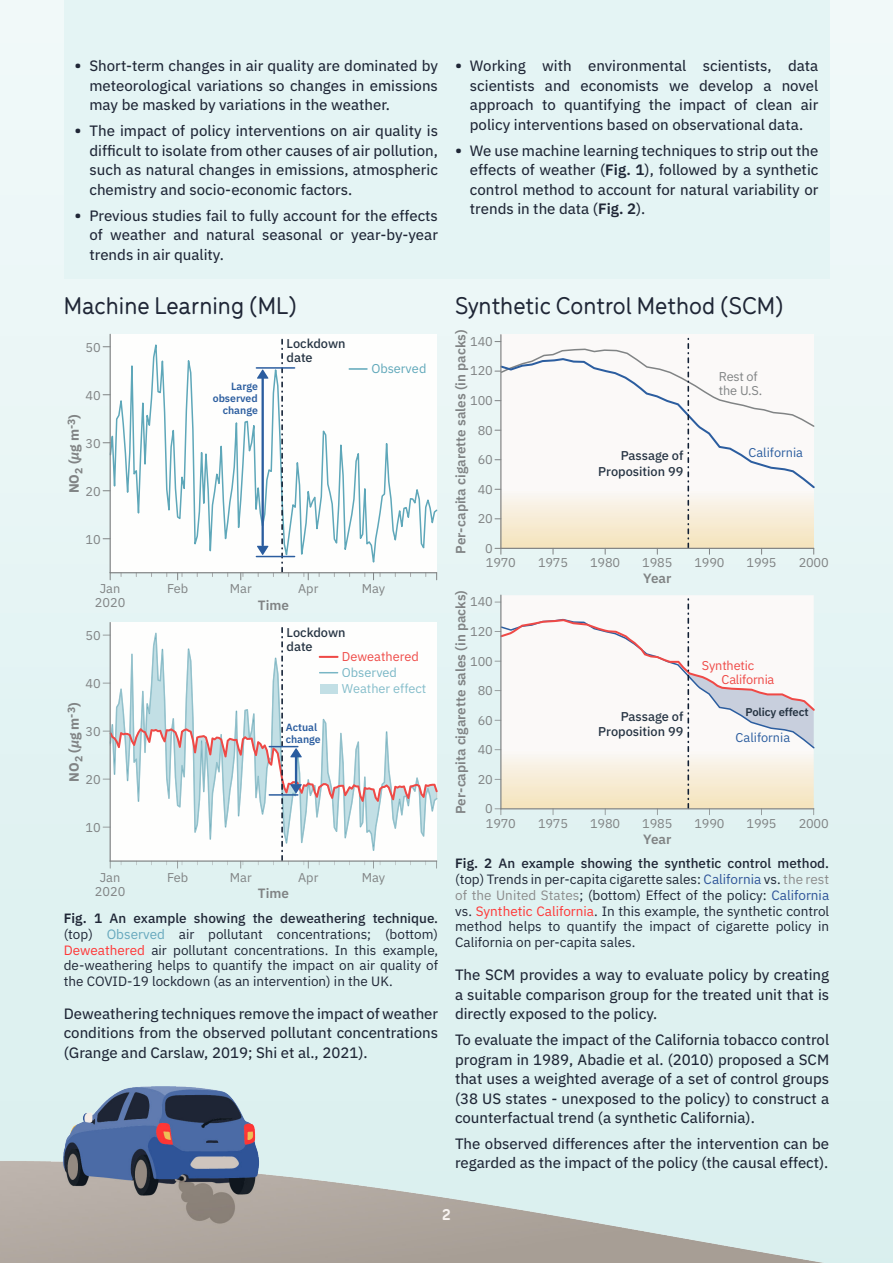
<style>
.page{position:relative;width:893px;height:1263px;background:#fff}
.page>*{position:absolute;margin:0;border:0;box-sizing:border-box;transform-origin:0 0}
.t1{font:500 25.5px "Menco";color:#1f2636}
.t2{font:700 16.5px "Menco";color:#f9f4f1}
.t3{font:15px/19.5px "IBM Plex Sans Text";color:#1f2636;text-align:justify}
.t4{font:13.5px/15.8px "IBM Plex Sans";color:#1f2636;text-align:justify}
.t5{font:600 13.5px "IBM Plex Sans";color:#808384}
.t6{font:700 13.5px "IBM Plex Sans";color:#808384}
.t7{font:12.75px/14.2px "IBM Plex Sans";letter-spacing:-.015em;color:#808384;text-align:center}
.t8{font:500 12.75px/14.2px "IBM Plex Sans";color:#263443}
.t9{font:12.75px/14.2px "IBM Plex Sans";letter-spacing:-.015em;color:#ef4946}
.t10{font:12.75px "IBM Plex Sans";color:#2b5d9f}
.t11{font:12.75px "IBM Plex Sans";color:#84bdca}
.t12{font:12.75px "IBM Plex Sans";color:#5ea7b9}
.t13{font:12.75px "IBM Plex Sans";color:#78b6c5}
.t14{font:600 11.25px "IBM Plex Sans";letter-spacing:-.01em;color:#263443}
.t15{font:600 10.5px/12px "IBM Plex Sans";color:#2b5d9f;text-align:right}
.s1{font-family:"IBM Plex Sans";font-weight:500;font-size:17.25px}
.s2{font-family:"IBM Plex Sans";font-weight:600}
.s3{font-style:italic}
.s4{font-weight:600}
.s5{font-weight:500}
.s6{color:#66a8bd}
.s7{color:#ff3636}
.s8{color:#2e5499}
.s9{color:#8c8c8c}
</style>
<div class="page">
<div style="left:1px;top:1px;width:891px;height:1261px;background:#e1f2f2"></div>
<img style="left:0;top:1086px;width:829px;height:177px">
<div style="left:64px;top:0;width:765px;height:278px;background:#e4f4f4"></div>
<svg style="left:109px;top:334px;width:328px;height:253px;background:#eff5f6"></svg>
<svg style="left:281px;top:335px;width:8px;height:242px;background:#dae1e3"></svg>
<hr style="left:110px;top:572px;width:327px;height:1px;background:#808384">
<hr style="left:110px;top:334px;width:1px;height:239px;background:#808384">
<svg style="left:349px;top:368px;width:18px;height:2px"></svg>
<hr style="left:262px;top:378px;width:2px;height:167px;background:#2b5d9f">
<svg style="left:257px;top:369px;width:12px;height:10px"></svg>
<svg style="left:257px;top:546px;width:12px;height:9px"></svg>
<hr style="left:256px;top:367px;width:39px;height:2px;background:#2b5d9f">
<hr style="left:256px;top:556px;width:39px;height:1px;background:#2b5d9f">
<hr style="left:110px;top:622px;width:1px;height:240px;background:#808384">
<svg style="left:103px;top:627px;width:335px;height:241px;background:#edf1f2"></svg>
<hr style="left:269px;top:746px;width:30px;height:1px;background:#2b5d9f">
<hr style="left:269px;top:794px;width:30px;height:2px;background:#2b5d9f">
<hr style="left:500px;top:335px;width:1px;height:213px;background:#808384">
<svg style="left:495px;top:336px;width:322px;height:218px;background:#f5f2ec"></svg>
<hr style="left:501px;top:548px;width:313px;height:1px;background:#808384">
<hr style="left:500px;top:595px;width:1px;height:214px;background:#808384">
<svg style="left:495px;top:598px;width:320px;height:217px;background:#f4efea"></svg>
<hr style="left:500px;top:808px;width:314px;height:1px;background:#808384">
<p class="t3" style="left:89px;top:55px;width:350px;text-indent:-15px"><span class="s1">•</span> Short-term changes in air quality are dominated by meteorological variations so changes in emissions may be masked by variations in the weather.</p>
<p class="t3" style="left:89px;top:120px;width:350px;text-indent:-15px"><span class="s1">•</span> The impact of policy interventions on air quality is difficult to isolate from other causes of air pollution, such as natural changes in emissions, atmospheric chemistry and socio-economic factors.</p>
<p class="t3" style="left:89px;top:204px;width:350px;text-indent:-15px"><span class="s1">•</span> Previous studies fail to fully account for the effects of weather and natural seasonal or year-by-year trends in air quality.</p>
<p class="t3" style="left:470px;top:55px;width:350px;text-indent:-15px"><span class="s1">•</span> Working with environmental scientists, data scientists and economists we develop a novel approach to quantifying the impact of clean air policy interventions based on observational data.</p>
<p class="t3" style="left:470px;top:139px;width:350px;text-indent:-15px"><span class="s1">•</span> We use machine learning techniques to strip out the effects of weather (<span class="s2">Fig. 1</span>), followed by a synthetic control method to account for natural variability or trends in the data (<span class="s2">Fig. 2</span>).</p>
<h1 class="t1" style="left:64px;top:288px;width:235px">Machine Learning (ML)</h1>
<h1 class="t1" style="left:455px;top:288px;width:330px">Synthetic Control Method (SCM)</h1>
<p class="t7" style="left:86px;top:339px;width:17px">50</p>
<p class="t7" style="left:86px;top:387px;width:17px">40</p>
<p class="t7" style="left:86px;top:435px;width:17px">30</p>
<p class="t7" style="left:86px;top:483px;width:17px">20</p>
<p class="t7" style="left:86px;top:531px;width:17px">10</p>
<p class="t6" style="left:63px;top:493px;width:81px;rotate:-90deg">NO<sub>2</sub> (<span class="s3">µ</span>g m<sup>-3</sup>)</p>
<p class="t15" style="left:213px;top:379px;width:47px">Large observed change</p>
<p class="t8" style="left:286px;top:335px;width:61px">Lockdown date</p>
<p class="t12" style="left:371px;top:359px;width:57px">Observed</p>
<p class="t7" style="left:95px;top:580px;width:32px">Jan<br>2020</p>
<p class="t7" style="left:167px;top:580px;width:23px">Feb</p>
<p class="t7" style="left:230px;top:580px;width:23px">Mar</p>
<p class="t7" style="left:298px;top:580px;width:22px">Apr</p>
<p class="t7" style="left:362px;top:580px;width:25px">May</p>
<p class="t5" style="left:258px;top:594px;width:33px">Time</p>
<p class="t7" style="left:86px;top:627px;width:17px">50</p>
<p class="t7" style="left:86px;top:675px;width:17px">40</p>
<p class="t7" style="left:86px;top:723px;width:17px">30</p>
<p class="t7" style="left:86px;top:771px;width:17px">20</p>
<p class="t7" style="left:86px;top:819px;width:17px">10</p>
<p class="t6" style="left:63px;top:782px;width:81px;rotate:-90deg">NO<sub>2</sub> (<span class="s3">µ</span>g m<sup>-3</sup>)</p>
<p class="t8" style="left:286px;top:624px;width:61px">Lockdown date</p>
<p class="t11" style="left:342px;top:679px;width:86px">Weather effect</p>
<p class="t9" style="left:342px;top:649px;width:78px">Deweathered</p>
<p class="t13" style="left:342px;top:662px;width:57px">Observed</p>
<p class="t15" style="left:286px;top:720px;width:37px;text-align:left">Actual change</p>
<p class="t7" style="left:95px;top:869px;width:32px">Jan<br>2020</p>
<p class="t7" style="left:167px;top:869px;width:23px">Feb</p>
<p class="t7" style="left:230px;top:869px;width:23px">Mar</p>
<p class="t7" style="left:298px;top:869px;width:22px">Apr</p>
<p class="t7" style="left:362px;top:869px;width:25px">May</p>
<p class="t5" style="left:258px;top:883px;width:33px">Time</p>
<p class="t4" style="left:64px;top:909px;width:376px"><span class="s4">Fig. 1</span> <span class="s5">An example showing the deweathering technique. </span>(top) <span class="s6">Observed</span> air pollutant concentrations; (bottom)<br><span class="s7">Deweathered</span> air pollutant concentrations. In this example, de-weathering helps to quantify the impact on air quality of the COVID-19 lockdown (as an intervention) in the UK.</p>
<p class="t3" style="left:64px;top:1002px;width:376px">Deweathering techniques remove the impact of weather conditions from the observed pollutant concentrations (Grange and Carslaw, 2019; Shi et al., 2021).</p>
<p class="t5" style="left:450px;top:554px;width:226px;rotate:-90deg">Per-capita cigarette sales (in packs)</p>
<p class="t7" style="left:470px;top:333px;width:24px">140</p>
<p class="t7" style="left:470px;top:363px;width:24px">120</p>
<p class="t7" style="left:470px;top:392px;width:24px">100</p>
<p class="t7" style="left:478px;top:422px;width:17px">80</p>
<p class="t7" style="left:478px;top:451px;width:17px">60</p>
<p class="t7" style="left:478px;top:481px;width:17px">40</p>
<p class="t7" style="left:478px;top:511px;width:17px">20</p>
<p class="t7" style="left:485px;top:540px;width:9px">0</p>
<p class="t8" style="left:598px;top:447px;width:87px;line-height:15.3px;text-align:right">Passage of<br>Proposition 99</p>
<p class="t7" style="left:719px;top:368px;width:45px;text-align:left">Rest of the U.S.</p>
<p class="t10" style="left:748px;top:443px;width:56px">California</p>
<p class="t7" style="left:486px;top:554px;width:32px">1970</p>
<p class="t7" style="left:538px;top:554px;width:32px">1975</p>
<p class="t7" style="left:590px;top:554px;width:32px">1980</p>
<p class="t7" style="left:642px;top:554px;width:32px">1985</p>
<p class="t7" style="left:694px;top:554px;width:32px">1990</p>
<p class="t7" style="left:747px;top:554px;width:32px">1995</p>
<p class="t7" style="left:799px;top:554px;width:32px">2000</p>
<p class="t5" style="left:450px;top:814px;width:226px;rotate:-90deg">Per-capita cigarette sales (in packs)</p>
<p class="t7" style="left:470px;top:594px;width:24px">140</p>
<p class="t7" style="left:470px;top:623px;width:24px">120</p>
<p class="t7" style="left:470px;top:653px;width:24px">100</p>
<p class="t7" style="left:478px;top:682px;width:17px">80</p>
<p class="t7" style="left:478px;top:712px;width:17px">60</p>
<p class="t7" style="left:478px;top:742px;width:17px">40</p>
<p class="t7" style="left:478px;top:771px;width:17px">20</p>
<p class="t7" style="left:485px;top:801px;width:9px">0</p>
<p class="t5" style="left:643px;top:568px;width:30px">Year</p>
<p class="t8" style="left:598px;top:707px;width:87px;line-height:15.3px;text-align:right">Passage of<br>Proposition 99</p>
<p class="t9" style="left:722px;top:657px;width:54px;text-indent:-20px">Synthetic<br>California</p>
<p class="t14" style="left:745px;top:703px;width:65px">Policy effect</p>
<p class="t10" style="left:736px;top:728px;width:56px">California</p>
<p class="t7" style="left:486px;top:815px;width:32px">1970</p>
<p class="t7" style="left:538px;top:815px;width:32px">1975</p>
<p class="t7" style="left:590px;top:815px;width:32px">1980</p>
<p class="t7" style="left:642px;top:815px;width:32px">1985</p>
<p class="t7" style="left:694px;top:815px;width:32px">1990</p>
<p class="t7" style="left:747px;top:815px;width:32px">1995</p>
<p class="t7" style="left:799px;top:815px;width:32px">2000</p>
<p class="t5" style="left:643px;top:828px;width:30px">Year</p>
<p class="t4" style="left:455px;top:855px;width:376px"><span class="s4">Fig. 2</span> <span class="s5">An example showing the synthetic control method. </span>(top) Trends in per-capita cigarette sales: <span class="s8">California</span> vs. <span class="s9">the rest of the United States</span>; (bottom) Effect of the policy: <span class="s8">California </span>vs. <span class="s7">Synthetic California</span>. In this example, the synthetic control method helps to quantify the impact of cigarette policy in California on per-capita sales.</p>
<p class="t3" style="left:455px;top:964px;width:376px">The SCM provides a way to evaluate policy by creating a suitable comparison group for the treated unit that is directly exposed to the policy.</p>
<p class="t3" style="left:455px;top:1029px;width:376px">To evaluate the impact of the California tobacco control program in 1989, Abadie et al. (2010) proposed a SCM that uses a weighted average of a set of control groups (38 US states - unexposed to the policy) to construct a counterfactual trend (a synthetic California).</p>
<p class="t3" style="left:455px;top:1133px;width:376px">The observed differences after the intervention can be regarded as the impact of the policy (the causal effect).</p>
<p class="t2" style="left:442px;top:1202px;width:10px">2</p>
</div>
